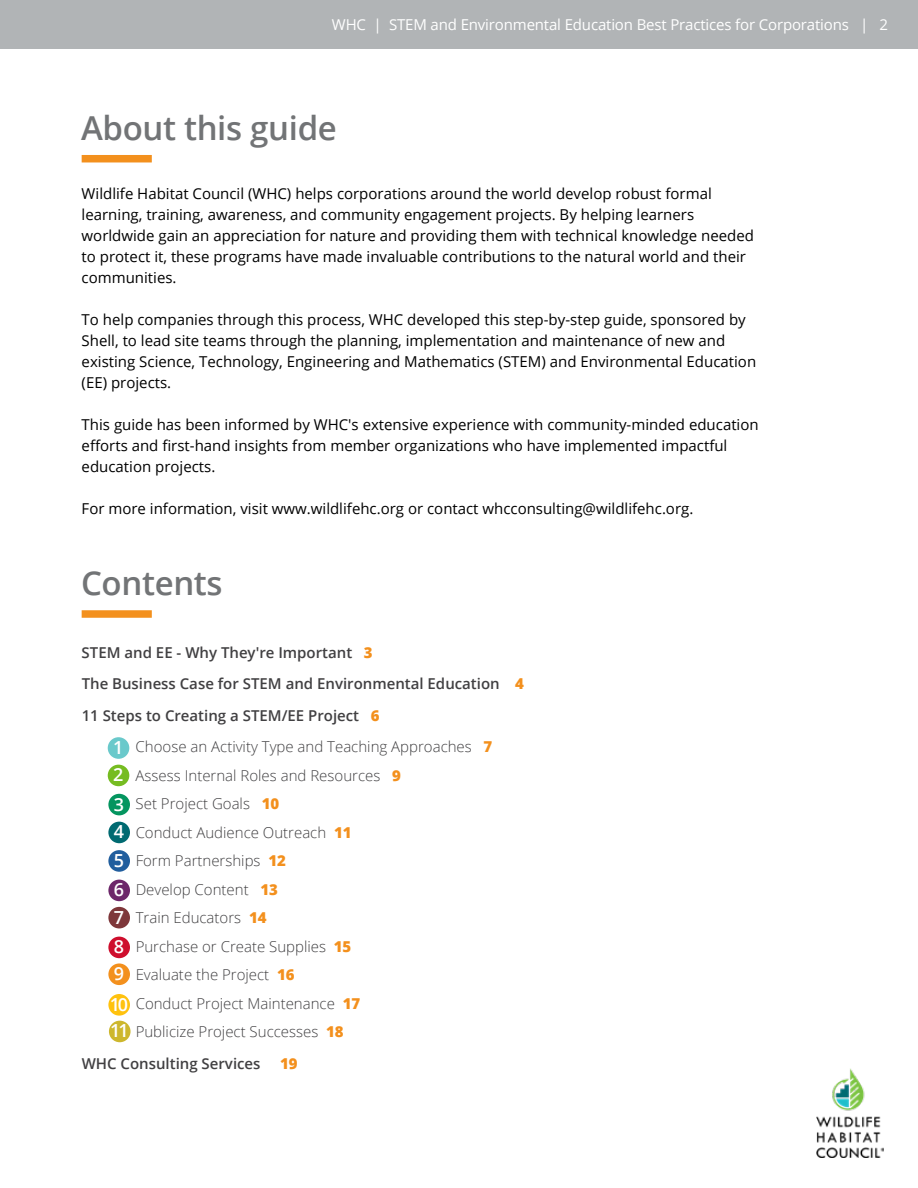
<style>
.page{position:relative;width:918px;height:1188px;background:#fff}
.page>*{position:absolute;margin:0;border:0;box-sizing:border-box;transform-origin:0 0}
.t1{font:600 33px "Open Sans";letter-spacing:-.01em;color:#727476}
.t2{font:600 18px/28.8px "Open Sans";color:#fff}
.t3{font:15px/21px "Open Sans";color:#000}
.t4{font:300 15px/28.5px "Open Sans";color:#414042}
.t5{font:600 15px "Open Sans";color:#414042}
.t6{font:15px "Open Sans";letter-spacing:-.01em;color:#fff}
.t7{font:800 15px "Open Sans";color:#f3901d}
.s1{font-weight:800;color:#f3901d}
</style>
<div class="page">
<div style="left:0;top:0;width:918px;height:49px;background:#b1b4b6"></div>
<img style="left:817px;top:1069px;width:66px;height:89px">
<div style="left:82px;top:610px;width:70px;height:8px;background:#f3901d"></div>
<div style="left:82px;top:155px;width:70px;height:7px;background:#f3901d"></div>
<div style="left:108px;top:765px;width:21px;height:21px;background:#76bc21;border-radius:50%"></div>
<div style="left:108px;top:794px;width:22px;height:21px;background:#04955f;border-radius:50%"></div>
<div style="left:108px;top:822px;width:22px;height:21px;background:#006a71;border-radius:50%"></div>
<div style="left:108px;top:850px;width:22px;height:22px;background:#215e9e;border-radius:50%"></div>
<div style="left:108px;top:880px;width:22px;height:21px;background:#6d276a;border-radius:50%"></div>
<div style="left:108px;top:907px;width:22px;height:21px;background:#7e373a;border-radius:50%"></div>
<div style="left:108px;top:937px;width:22px;height:21px;background:#ce0e2d;border-radius:50%"></div>
<div style="left:108px;top:963px;width:22px;height:22px;background:#f3901d;border-radius:50%"></div>
<div style="left:108px;top:994px;width:22px;height:22px;background:#ffc20e;border-radius:50%"></div>
<div style="left:108px;top:737px;width:21px;height:22px;background:#6ac9cb;border-radius:50%"></div>
<div style="left:109px;top:1021px;width:22px;height:21px;background:#cdb72d;border-radius:50%"></div>
<p class="t6" style="left:332px;top:14px;width:558px">WHC | STEM and Environmental Education Best Practices for Corporations | 2</p>
<h1 class="t1" style="left:81px;top:105px;width:257px">About this guide</h1>
<p class="t3" style="left:82px;top:183px;width:674px">Wildlife Habitat Council (WHC) helps corporations around the world develop robust formal learning, training, awareness, and community engagement projects. By helping learners worldwide gain an appreciation for nature and providing them with technical knowledge needed to protect it, these programs have made invaluable contributions to the natural world and their communities.</p>
<p class="t3" style="left:82px;top:309px;width:676px">To help companies through this process, WHC developed this step-by-step guide, sponsored by Shell, to lead site teams through the planning, implementation and maintenance of new and existing Science, Technology, Engineering and Mathematics (STEM) and Environmental Education (EE) projects.</p>
<p class="t3" style="left:82px;top:414px;width:679px">This guide has been informed by WHC's extensive experience with community-minded education efforts and first-hand insights from member organizations who have implemented impactful education projects.</p>
<p class="t3" style="left:82px;top:498px;width:613px">For more information, visit www.wildlifehc.org or contact whcconsulting@wildlifehc.org.</p>
<h1 class="t1" style="left:81px;top:560px;width:143px">Contents</h1>
<p class="t5" style="left:82px;top:642px;width:293px">STEM and EE - Why They're Important <span class="s1">3</span></p>
<p class="t5" style="left:82px;top:673px;width:444px">The Business Case for STEM and Environmental Education <span class="s1">4</span></p>
<p class="t5" style="left:82px;top:705px;width:299px">11 Steps to Creating a STEM/EE Project <span class="s1">6</span></p>
<p class="t4" style="left:136px;top:732px;width:358px">Choose an Activity Type and Teaching Approaches <span class="s1">7</span></p>
<p class="t4" style="left:136px;top:760px;width:267px">Assess Internal Roles and Resources <span class="s1">9<br></span>Set Project Goals <span class="s1">10<br></span>Conduct Audience Outreach <span class="s1">11<br></span>Form Partnerships <span class="s1">12<br></span>Develop Content <span class="s1">13<br></span>Train Educators <span class="s1">14<br></span>Purchase or Create Supplies <span class="s1">15<br></span>Evaluate the Project <span class="s1">16<br></span>Conduct Project Maintenance <span class="s1">17<br></span>Publicize Project Successes <span class="s1">18</span></p>
<p class="t5" style="left:82px;top:1053px;width:180px">WHC Consulting Services</p>
<p class="t7" style="left:280px;top:1052px;width:19px">19</p>
<p class="t2" style="left:113px;top:733px;width:12px">1</p>
<p class="t2" style="left:113px;top:760px;width:12px;text-align:justify">2<br>3<br>4<br>5<br>6</p>
<p class="t2" style="left:114px;top:902px;width:12px;line-height:29.7px">7<br>8</p>
<p class="t2" style="left:110px;top:958px;width:20px;line-height:30.6px">9<br>10</p>
<p class="t2" style="left:110px;top:1016px;width:20px">11</p>
</div>
